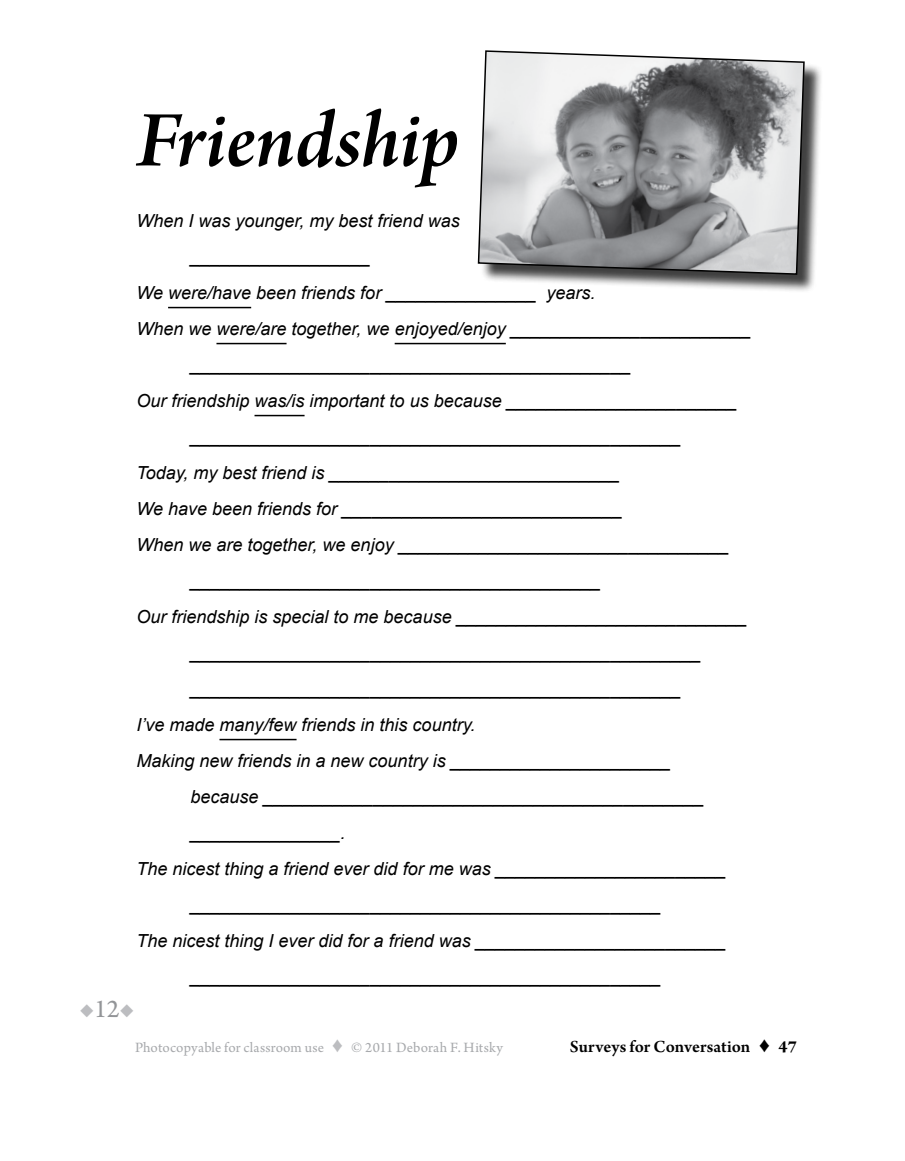
<style>
.page{position:relative;width:905px;height:1161px;background:#fff}
.page>*{position:absolute;margin:0;border:0;box-sizing:border-box;transform-origin:0 0}
.t1{font:84px "Arno Pro Smbd Italic Subhead";color:#000}
.t2{font:27px "Arno Pro";color:#939598}
.t3{font:italic 18px "Arial";color:#000}
.t4{font:600 18px "Arno Pro";color:#000}
.t5{font:15px "Arno Pro";letter-spacing:.01em;color:#a7a9ac}
.s1{color:#bcbdc0}
.s2{font-weight:700}
</style>
<div class="page">
<hr style="left:168px;top:307px;width:83px;height:1px;background:#000">
<hr style="left:216px;top:343px;width:70px;height:1px;background:#000">
<hr style="left:394px;top:343px;width:112px;height:1px;background:#000">
<hr style="left:254px;top:415px;width:50px;height:1px;background:#000">
<hr style="left:219px;top:739px;width:77px;height:1px;background:#000">
<div style="left:480px;top:53px;width:342px;height:240px;background:#000;opacity:.75"></div>
<svg style="left:477px;top:50px;width:328px;height:226px;background:#a3a4a6"></svg>
<h1 class="t1" style="left:136px;top:93px;width:325px">Friendship</h1>
<p class="t3" style="left:136px;top:209px;width:325px">When I was younger, my best friend was</p>
<p class="t3" style="left:190px;top:245px;width:182px">__________________</p>
<p class="t3" style="left:136px;top:281px;width:460px">We were/have been friends for _______________ years.</p>
<p class="t3" style="left:136px;top:317px;width:616px">When we were/are together, we enjoyed/enjoy ________________________</p>
<p class="t3" style="left:190px;top:353px;width:442px">____________________________________________</p>
<p class="t3" style="left:136px;top:389px;width:602px">Our friendship was/is important to us because _______________________</p>
<p class="t3" style="left:190px;top:425px;width:492px">_________________________________________________</p>
<p class="t3" style="left:136px;top:461px;width:485px">Today, my best friend is _____________________________</p>
<p class="t3" style="left:136px;top:497px;width:487px">We have been friends for ____________________________</p>
<p class="t3" style="left:136px;top:533px;width:594px">When we are together, we enjoy _________________________________</p>
<p class="t3" style="left:190px;top:569px;width:412px">_________________________________________</p>
<p class="t3" style="left:136px;top:605px;width:612px">Our friendship is special to me because _____________________________</p>
<p class="t3" style="left:190px;top:641px;width:512px">___________________________________________________</p>
<p class="t3" style="left:190px;top:677px;width:492px">_________________________________________________</p>
<p class="t3" style="left:136px;top:713px;width:340px">I’ve made many/few friends in this country.</p>
<p class="t3" style="left:136px;top:749px;width:536px">Making new friends in a new country is ______________________</p>
<p class="t3" style="left:190px;top:785px;width:515px">because ____________________________________________</p>
<p class="t3" style="left:190px;top:821px;width:157px">_______________.</p>
<p class="t3" style="left:136px;top:857px;width:591px">The nicest thing a friend ever did for me was _______________________</p>
<p class="t3" style="left:190px;top:893px;width:472px">_______________________________________________</p>
<p class="t3" style="left:136px;top:929px;width:591px">The nicest thing I ever did for a friend was _________________________</p>
<p class="t3" style="left:190px;top:965px;width:472px">_______________________________________________</p>
<h2 class="t2" style="left:80px;top:994px;width:56px"><span class="s1">◆</span>12<span class="s1">◆</span></h2>
<p class="t5" style="left:135px;top:1039px;width:369px">Photocopyable for classroom use <span class="s1">♦</span> © 2011 Deborah F. Hitsky</p>
<p class="t4" style="left:569px;top:1036px;width:228px">Surveys for Conversation ♦ <span class="s2">47</span></p>
</div>
